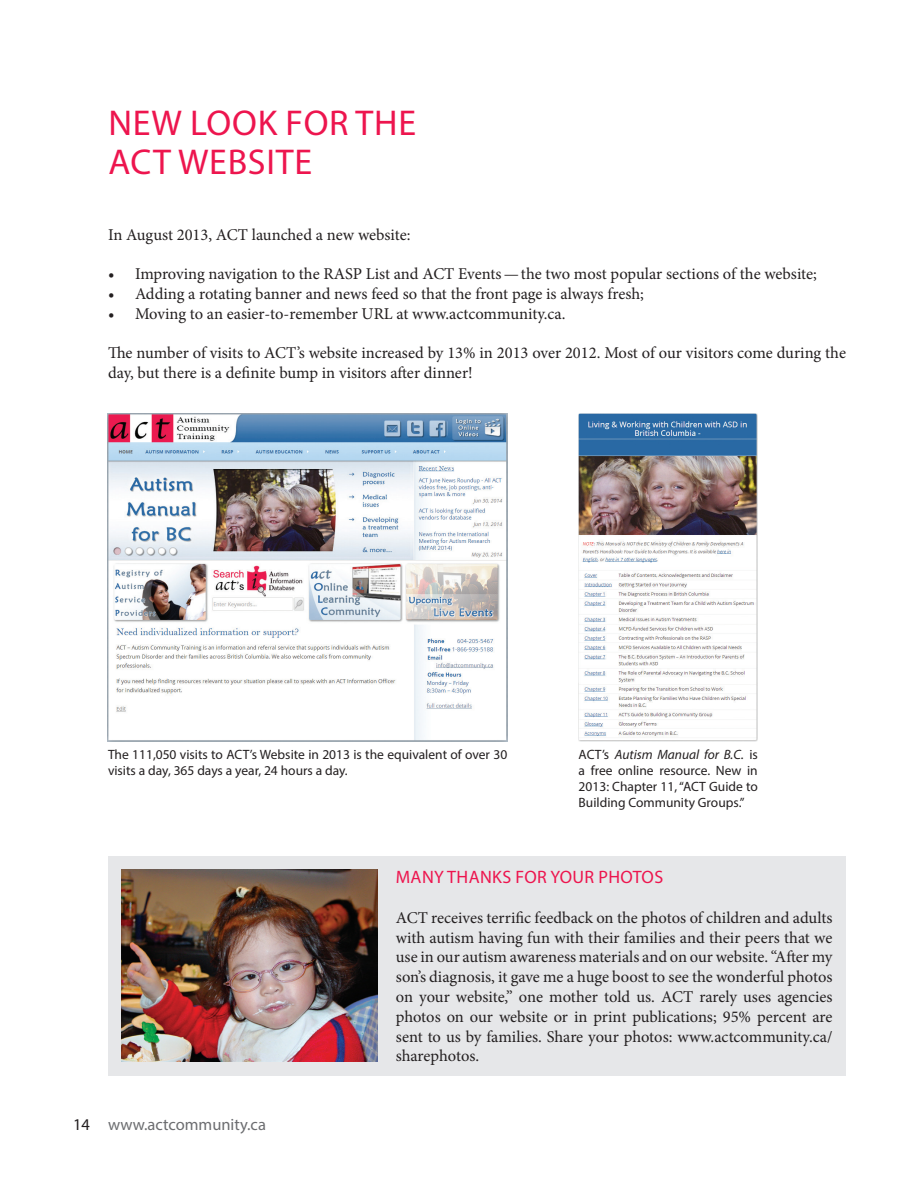
<style>
.page{position:relative;width:918px;height:1188px;background:#fff}
.page>*{position:absolute;margin:0;border:0;box-sizing:border-box;transform-origin:0 0}
.Section_head{font:36px/39px "Myriad Pro";letter-spacing:.02em;color:#ed154e}
.Section_head-2{font:18px "Myriad Pro";letter-spacing:.02em;color:#ed154e}
.Body_plain{font:16.5px/19.8px "Minion Pro";letter-spacing:-.005em;color:#231f20}
.Body_indented{font:16.5px "Minion Pro";letter-spacing:-.005em;color:#231f20}
.t1{font:16.5px "Myriad Pro";color:#6c6d70}
.t2{font:13.5px/16.2px "Myriad Pro";color:#231f20}
.s1{font-style:italic}
.s2{color:#231f20}
</style>
<div class="page">
<img style="left:108px;top:413px;width:399px;height:328px">
<div style="left:108px;top:856px;width:738px;height:220px;background:#e6e7e9"></div>
<img style="left:122px;top:870px;width:256px;height:192px">
<img style="left:579px;top:413px;width:179px;height:328px">
<p class="Section_head" style="left:108px;top:103px;width:309px">NEW LOOK FOR THE<br>ACT WEBSITE</p>
<p class="Body_plain" style="left:108px;top:225px;width:304px">In August 2013, ACT launched a new website:</p>
<p class="Body_indented" style="left:108px;top:263px;width:710px">• Improving navigation to the RASP List and ACT Events—the two most popular sections of the website;</p>
<p class="Body_indented" style="left:108px;top:283px;width:537px">• Adding a rotating banner and news feed so that the front page is always fresh;</p>
<p class="Body_indented" style="left:108px;top:303px;width:459px">• Moving to an easier-to-remember URL at www.actcommunity.ca.</p>
<p class="Body_plain" style="left:108px;top:343px;width:740px">The number of visits to ACT’s website increased by 13% in 2013 over 2012. Most of our visitors come during the day, but there is a definite bump in visitors after dinner!</p>
<p class="t2" style="left:108px;top:746px;width:401px">The 111,050 visits to ACT’s Website in 2013 is the equivalent of over 30 visits a day, 365 days a year, 24 hours a day.</p>
<p class="t2" style="left:579px;top:746px;width:181px;text-align:justify">ACT’s <span class="s1">Autism Manual for B.C.</span> is a free online resource. New in 2013: Chapter 11, “ACT Guide to Building Community Groups.”</p>
<p class="t1" style="left:73px;top:1114px;width:194px"><span class="s2">14</span> www.actcommunity.ca</p>
<p class="Section_head-2" style="left:396px;top:866px;width:269px">MANY THANKS FOR YOUR PHOTOS</p>
<p class="Body_plain" style="left:396px;top:908px;width:438px;text-align:justify">ACT receives terrific feedback on the photos of children and adults with autism having fun with their families and their peers that we use in our autism awareness materials and on our website. “After my son’s diagnosis, it gave me a huge boost to see the wonderful photos on your website,” one mother told us. ACT rarely uses agencies photos on our website or in print publications; 95% percent are sent to us by families. Share your photos: www.actcommunity.ca/ sharephotos.</p>
</div>
